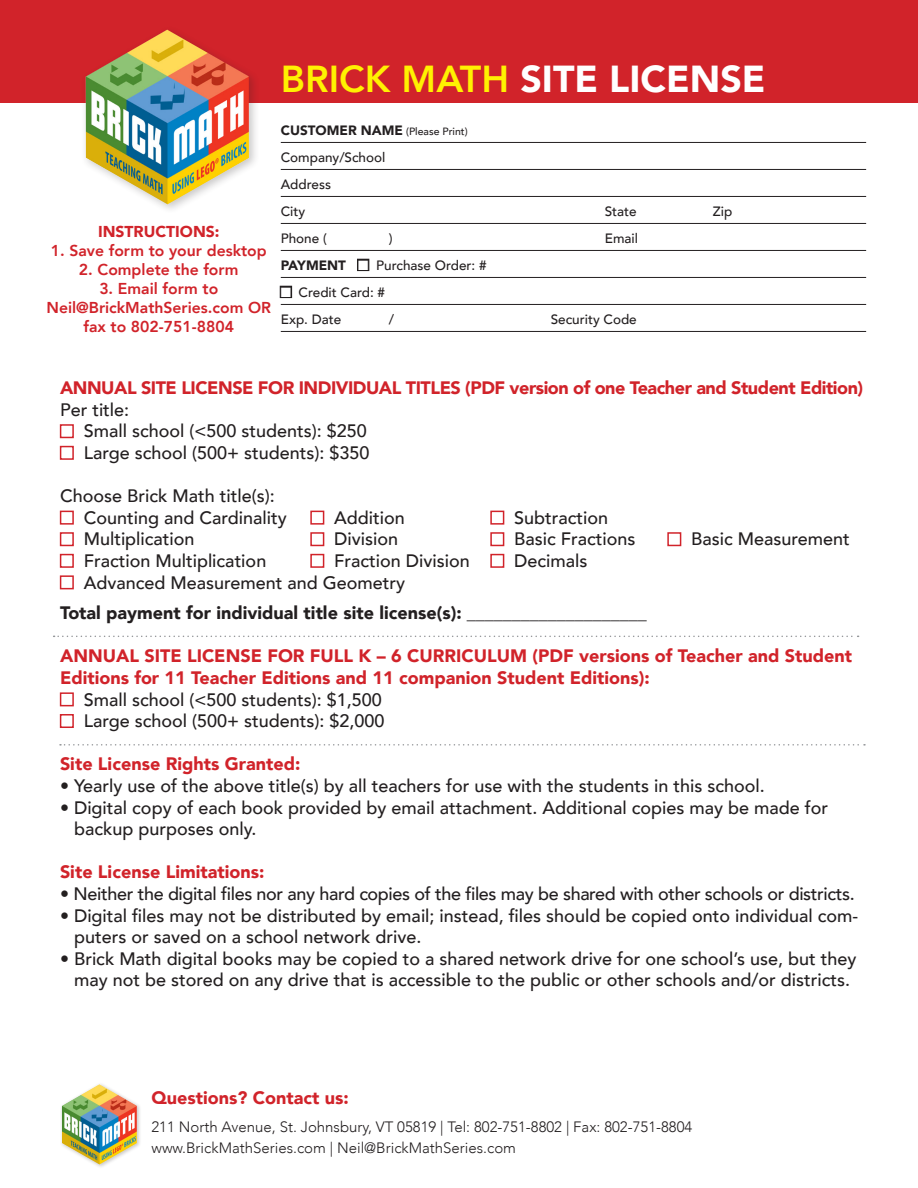
<style>
.page{position:relative;width:918px;height:1188px;background:#fff}
.page>*{position:absolute;margin:0;border:0;box-sizing:border-box;transform-origin:0 0}
.t1{font:900 37.5px "Avenir";color:#fff}
.Text-Bullet{font:500 18px/21.6px "Avenir";color:#231f20}
.Subhead-Order{font:900 18px/21.6px "Avenir";color:#d1232a}
.Text-Bullet-2{font:500 18px "Avenir";letter-spacing:-.02em;color:#231f20}
.Subhead-Order-2{font:900 18px "Avenir";letter-spacing:-.025em;color:#d1232a}
.t2{font:900 18px "Avenir";color:#231f20}
.Text-Bullet-3{font:900 18px "Avenir";color:#d1232a}
.t3{font:800 15.75px/18.9px "Avenir";color:#d1232a;text-align:center}
.t4{font:900 15.75px "Avenir";color:#d1232a}
.t5{font:300 15px "Avenir";color:#231f20}
.t6{font:500 13.5px "Avenir";color:#231f20}
.t7{font:500 10.5px "Avenir";color:#231f20}
.s1{font-weight:800;color:#fff101}
.s2{font-weight:900;font-size:13.5px}
.s3{font-weight:900}
.s4{color:#d1232a}
</style>
<div class="page">
<div style="left:0;top:0;width:918px;height:103px;background:#d1232a"></div>
<svg style="left:54px;top:636px;width:805px;height:1px"></svg>
<svg style="left:60px;top:744px;width:805px;height:2px"></svg>
<div style="left:60px;top:1082px;width:82px;height:87px;background:#231f20;opacity:.24"></div>
<img style="left:62px;top:1084px;width:75px;height:80px">
<div style="left:80px;top:25px;width:180px;height:190px;background:#231f20;opacity:.24"></div>
<img style="left:86px;top:30px;width:163px;height:174px">
<hr style="left:281px;top:142px;width:585px;height:1px;background:#231f20">
<hr style="left:281px;top:169px;width:585px;height:1px;background:#231f20">
<hr style="left:281px;top:196px;width:585px;height:1px;background:#231f20">
<hr style="left:281px;top:223px;width:585px;height:1px;background:#231f20">
<hr style="left:281px;top:250px;width:585px;height:1px;background:#231f20">
<hr style="left:281px;top:277px;width:585px;height:1px;background:#231f20">
<hr style="left:281px;top:304px;width:585px;height:1px;background:#231f20">
<hr style="left:281px;top:331px;width:585px;height:1px;background:#231f20">
<p class="t1" style="left:281px;top:46px;width:486px"><span class="s1">BRICK MATH</span> SITE LICENSE</p>
<p class="t4" style="left:98px;top:218px;width:123px">INSTRUCTIONS:</p>
<p class="t3" style="left:51px;top:241px;width:218px">1. Save form to your desktop</p>
<p class="t3" style="left:79px;top:260px;width:161px">2. Complete the form</p>
<p class="t3" style="left:46px;top:279px;width:226px">3. Email form to<br>Neil@BrickMathSeries.com OR fax to 802-751-8804</p>
<p class="t7" style="left:281px;top:122px;width:188px"><span class="s2">CUSTOMER NAME</span> (Please Print)</p>
<p class="t6" style="left:281px;top:145px;width:106px">Company/School</p>
<p class="t6" style="left:281px;top:172px;width:52px">Address</p>
<p class="t6" style="left:281px;top:199px;width:26px">City</p>
<p class="t6" style="left:605px;top:199px;width:34px">State</p>
<p class="t6" style="left:713px;top:199px;width:21px">Zip</p>
<p class="t6" style="left:281px;top:226px;width:48px">Phone (</p>
<p class="t6" style="left:389px;top:226px;width:5px">)</p>
<p class="t6" style="left:605px;top:226px;width:35px">Email</p>
<p class="t6" style="left:281px;top:253px;width:207px"><span class="s3">PAYMENT</span> ■ Purchase Order: #</p>
<p class="t6" style="left:281px;top:280px;width:106px">■ Credit Card: #</p>
<p class="t6" style="left:281px;top:307px;width:62px">Exp. Date</p>
<p class="t6" style="left:389px;top:307px;width:7px">/</p>
<p class="t6" style="left:551px;top:307px;width:88px">Security Code</p>
<p class="Subhead-Order-2" style="left:60px;top:373px;width:805px">ANNUAL SITE LICENSE FOR INDIVIDUAL TITLES (PDF version of one Teacher and Student Edition)</p>
<p class="Text-Bullet" style="left:60px;top:398px;width:71px">Per title:</p>
<p class="Text-Bullet" style="left:60px;top:419px;width:308px"><span class="s4">■</span> Small school (&lt;500 students): $250</p>
<p class="Text-Bullet" style="left:60px;top:441px;width:311px"><span class="s4">■</span> Large school (500+ students): $350</p>
<p class="Text-Bullet" style="left:60px;top:484px;width:216px">Choose Brick Math title(s):</p>
<p class="Text-Bullet" style="left:60px;top:506px;width:228px"><span class="s4">■</span> Counting and Cardinality</p>
<p class="Text-Bullet" style="left:310px;top:506px;width:96px"><span class="s4">■</span> Addition</p>
<p class="Text-Bullet" style="left:490px;top:506px;width:119px"><span class="s4">■</span> Subtraction</p>
<p class="Text-Bullet" style="left:60px;top:527px;width:136px"><span class="s4">■</span> Multiplication</p>
<p class="Text-Bullet" style="left:310px;top:527px;width:89px"><span class="s4">■</span> Division</p>
<p class="Text-Bullet" style="left:490px;top:527px;width:147px"><span class="s4">■</span> Basic Fractions</p>
<p class="Text-Bullet" style="left:668px;top:527px;width:184px"><span class="s4">■</span> Basic Measurement</p>
<p class="Text-Bullet" style="left:60px;top:549px;width:208px"><span class="s4">■</span> Fraction Multiplication</p>
<p class="Text-Bullet" style="left:310px;top:549px;width:279px"><span class="s4">■</span> Fraction Division <span class="s4">■</span> Decimals</p>
<p class="Text-Bullet" style="left:60px;top:571px;width:347px"><span class="s4">■</span> Advanced Measurement and Geometry</p>
<p class="t2" style="left:60px;top:598px;width:588px">Total payment for individual title site license(s): ____________________</p>
<p class="Subhead-Order" style="left:60px;top:645px;width:794px">ANNUAL SITE LICENSE FOR FULL K – 6 CURRICULUM (PDF versions of Teacher and Student<br>Editions for 11 Teacher Editions and 11 companion Student Editions):</p>
<p class="Text-Bullet" style="left:60px;top:688px;width:323px"><span class="s4">■</span> Small school (&lt;500 students): $1,500</p>
<p class="Text-Bullet" style="left:60px;top:709px;width:326px"><span class="s4">■</span> Large school (500+ students): $2,000</p>
<p class="Subhead-Order" style="left:60px;top:753px;width:242px">Site License Rights Granted:</p>
<p class="Text-Bullet" style="left:60px;top:774px;width:706px">• Yearly use of the above title(s) by all teachers for use with the students in this school.</p>
<p class="Text-Bullet" style="left:74px;top:796px;width:756px;text-indent:-14px">• Digital copy of each book provided by email attachment. Additional copies may be made for backup purposes only.</p>
<p class="Subhead-Order" style="left:60px;top:861px;width:206px">Site License Limitations:</p>
<p class="Text-Bullet-2" style="left:60px;top:878px;width:796px">• Neither the digital files nor any hard copies of the files may be shared with other schools or districts.</p>
<p class="Text-Bullet" style="left:74px;top:904px;width:786px;text-indent:-14px">• Digital files may not be distributed by email; instead, files should be copied onto individual com&shy;puters or saved on a school network drive.</p>
<p class="Text-Bullet" style="left:60px;top:947px;width:798px;text-align:center">• Brick Math digital books may be copied to a shared network drive for one school’s use, but they may not be stored on any drive that is accessible to the public or other schools and/or districts.</p>
<p class="Text-Bullet-3" style="left:151px;top:1082px;width:199px">Questions? Contact us:</p>
<p class="t5" style="left:151px;top:1118px;width:542px">211 North Avenue, St. Johnsbury, VT 05819 | Tel: 802-751-8802 | Fax: 802-751-8804</p>
<p class="t5" style="left:151px;top:1139px;width:366px">www.BrickMathSeries.com | Neil@BrickMathSeries.com</p>
</div>
